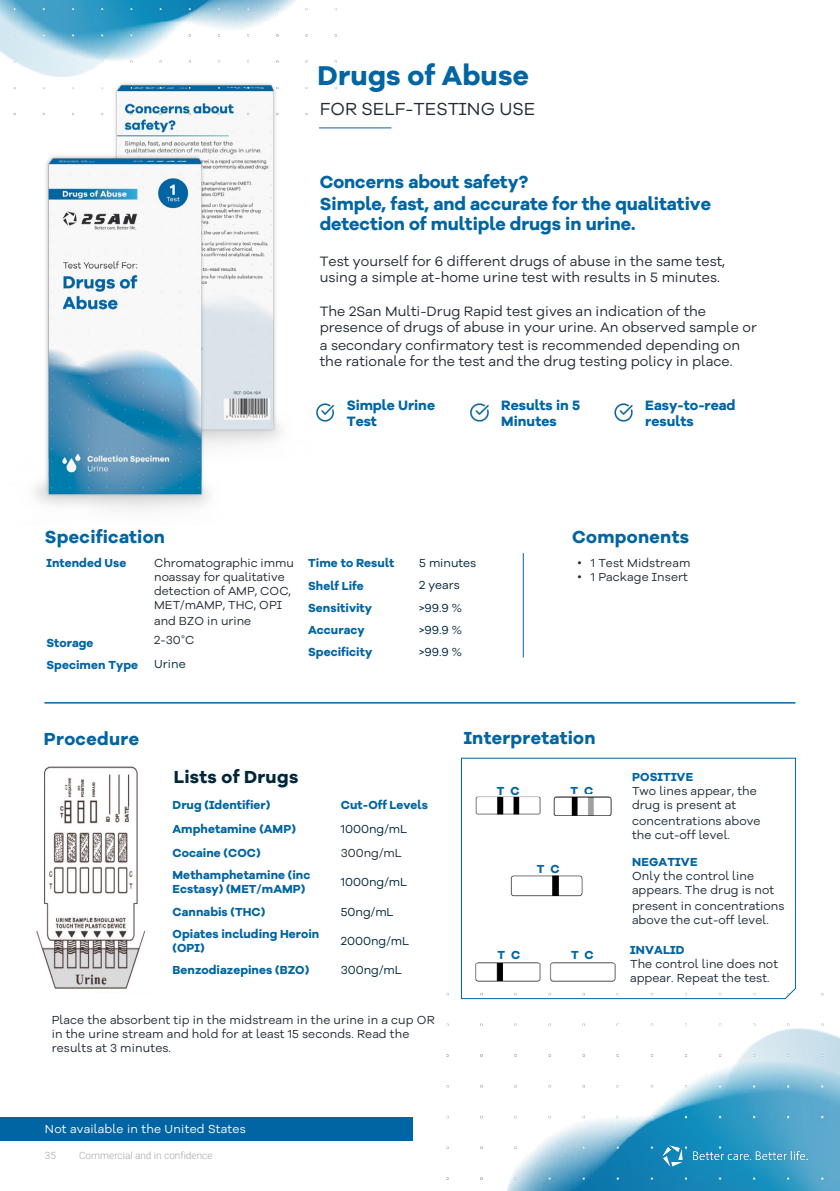
<style>
.page{position:relative;width:840px;height:1191px;background:#fff}
.page>*{position:absolute;margin:0;border:0;box-sizing:border-box;transform-origin:0 0}
.t1{font:700 28px "Galano Grotesque Alt";letter-spacing:.005em;color:#0065a2}
.t2{font:700 18px/22px "Galano Grotesque Alt";color:#0065a2}
.t3{font:700 18px "Galano Grotesque Alt";letter-spacing:.02em;color:#0065a2}
.t4{font:18px "Galano Grotesque Alt";color:#222a35}
.t5{font:700 18px "Galano Grotesque Alt";letter-spacing:.01em;color:#00263a}
.t6{font:14px/15.8px "Galano Grotesque Alt";color:#222a35}
.t7{font:700 14px/16.4px "Galano Grotesque Alt";color:#0065a2}
.t8{font:700 12px/14.4px "Galano Grotesque Alt";letter-spacing:.005em;color:#0065a2}
.t9{font:12px/14px "Galano Grotesque Alt";letter-spacing:.005em;color:#222a35}
.t10{font:12px/14px "Galano Grotesque Alt";letter-spacing:.01em;color:#1a2a37}
.t11{font:12px "Galano Grotesque Alt";color:#00263a}
.t12{font:12px "Galano Grotesque Alt";letter-spacing:.02em;color:#fff}
.t13{font:300 10px "Heebo";color:#a5a5a5}
.s1{font-family:"Heebo";font-weight:300}
.s2{font-family:"Arial"}
</style>
<div class="page">
<img style="left:412px;top:993px;width:427px;height:197px">
<hr style="left:319px;top:127px;width:72px;height:1px;background:#0065a2">
<img style="left:662px;top:1145px;width:145px;height:21px">
<hr style="left:522px;top:553px;width:1px;height:104px;background:#02659f">
<svg style="left:460px;top:757px;width:336px;height:242px"></svg>
<img style="left:474px;top:793px;width:68px;height:25px">
<img style="left:474px;top:959px;width:143px;height:23px">
<img style="left:552px;top:794px;width:60px;height:22px">
<hr style="left:44px;top:702px;width:751px;height:1px;background:#0065a2">
<img style="left:247px;top:140px;width:34px;height:303px">
<img style="left:241px;top:149px;width:6px;height:294px">
<img style="left:34px;top:140px;width:207px;height:372px">
<img style="left:316px;top:403px;width:17px;height:18px">
<img style="left:470px;top:403px;width:18px;height:18px">
<img style="left:614px;top:403px;width:18px;height:18px">
<img style="left:36px;top:766px;width:110px;height:223px">
<img style="left:0;top:0;width:379px;height:140px">
<div style="left:0;top:1117px;width:412px;height:24px;background:#0065a2"></div>
<h1 class="t1" style="left:317px;top:57px;width:213px">Drugs of Abuse</h1>
<p class="t4" style="left:319px;top:97px;width:217px">FOR SELF-TESTING USE</p>
<p class="t2" style="left:319px;top:170px;width:392px">Concerns about safety?<br>Simple, fast, and accurate for the qualitative</p>
<p class="t2" style="left:319px;top:212px;width:317px">detection of multiple drugs in urine.</p>
<p class="t6" style="left:319px;top:253px;width:406px">Test yourself for 6 different drugs of abuse in the same test, using a simple at-home urine test with results in 5 minutes.</p>
<p class="t6" style="left:319px;top:303px;width:438px">The 2San Multi-Drug Rapid test gives an indication of the presence of drugs of abuse in your urine. An observed sample or</p>
<p class="t6" style="left:319px;top:337px;width:421px">a secondary confirmatory test is recommended depending on the rationale for the test and the drug testing policy in place.</p>
<p class="t7" style="left:346px;top:396px;width:90px">Simple Urine<br>Test</p>
<p class="t7" style="left:501px;top:396px;width:80px">Results in 5<br>Minutes</p>
<p class="t7" style="left:645px;top:396px;width:92px">Easy-to-read results</p>
<p class="t2" style="left:45px;top:525px;width:122px">Specification</p>
<p class="t8" style="left:46px;top:555px;width:81px">Intended Use</p>
<p class="t9" style="left:154px;top:555px;width:141px">Chromatographic immu noassay for qualitative detection of AMP, COC,<br>MET/mAMP, THC, OPI</p>
<p class="t9" style="left:154px;top:613px;width:98px">and BZO in urine</p>
<p class="t8" style="left:46px;top:635px;width:48px">Storage</p>
<p class="t9" style="left:154px;top:633px;width:42px">2-30<span class="s1">°</span>C</p>
<p class="t8" style="left:46px;top:657px;width:93px">Specimen Type</p>
<p class="t11" style="left:154px;top:656px;width:33px">Urine</p>
<p class="t8" style="left:308px;top:555px;width:87px">Time to Result</p>
<p class="t11" style="left:419px;top:555px;width:59px">5 minutes</p>
<p class="t8" style="left:308px;top:578px;width:57px">Shelf Life</p>
<p class="t11" style="left:419px;top:577px;width:42px">2 years</p>
<p class="t8" style="left:308px;top:600px;width:65px">Sensitivity</p>
<p class="t11" style="left:419px;top:600px;width:44px">&gt;99.9 %</p>
<p class="t8" style="left:308px;top:622px;width:58px">Accuracy</p>
<p class="t11" style="left:419px;top:622px;width:44px">&gt;99.9 %</p>
<p class="t8" style="left:308px;top:645px;width:66px">Specificity</p>
<p class="t11" style="left:419px;top:644px;width:44px">&gt;99.9 %</p>
<p class="t3" style="left:571px;top:525px;width:118px">Components</p>
<p class="t9" style="left:577px;top:555px;width:114px"><span class="s2">•</span> 1 Test Midstream</p>
<p class="t9" style="left:577px;top:569px;width:112px"><span class="s2">•</span> 1 Package Insert</p>
<p class="t3" style="left:44px;top:727px;width:97px">Procedure</p>
<p class="t3" style="left:463px;top:726px;width:133px">Interpretation</p>
<p class="t5" style="left:174px;top:765px;width:126px">Lists of Drugs</p>
<p class="t8" style="left:172px;top:797px;width:99px">Drug (Identifier)</p>
<p class="t8" style="left:340px;top:797px;width:88px">Cut-Off Levels</p>
<p class="t8" style="left:172px;top:821px;width:125px">Amphetamine (AMP)</p>
<p class="t11" style="left:340px;top:821px;width:68px">1000ng/mL</p>
<p class="t8" style="left:172px;top:845px;width:90px">Cocaine (COC)</p>
<p class="t9" style="left:340px;top:845px;width:63px">300ng/mL</p>
<p class="t8" style="left:172px;top:867px;width:139px">Methamphetamine (inc<br>Ecstasy) (MET/mAMP)</p>
<p class="t11" style="left:340px;top:874px;width:68px">1000ng/mL</p>
<p class="t8" style="left:172px;top:904px;width:94px">Cannabis (THC)</p>
<p class="t11" style="left:340px;top:904px;width:54px">50ng/mL</p>
<p class="t8" style="left:172px;top:926px;width:148px">Opiates including Heroin (OPI)</p>
<p class="t11" style="left:340px;top:933px;width:70px">2000ng/mL</p>
<p class="t8" style="left:172px;top:962px;width:138px">Benzodiazepines (BZO)</p>
<p class="t11" style="left:340px;top:962px;width:63px">300ng/mL</p>
<p class="t9" style="left:52px;top:1012px;width:384px">Place the absorbent tip in the midstream in the urine in a cup OR in the urine stream and hold for at least 15 seconds. Read the results at 3 minutes.</p>
<p class="t12" style="left:45px;top:1121px;width:202px">Not available in the United States</p>
<p class="t13" style="left:45px;top:1148px;width:13px">35</p>
<p class="t13" style="left:79px;top:1148px;width:135px">Commercial and in confidence</p>
<p class="t8" style="left:496px;top:783px;width:24px">T C</p>
<p class="t8" style="left:570px;top:783px;width:24px">T C</p>
<p class="t8" style="left:536px;top:861px;width:24px">T C</p>
<p class="t8" style="left:497px;top:947px;width:24px">T C</p>
<p class="t8" style="left:570px;top:947px;width:24px">T C</p>
<p class="t8" style="left:631px;top:769px;width:63px">POSITIVE</p>
<p class="t10" style="left:631px;top:783px;width:126px">Two lines appear, the drug is present at</p>
<p class="t10" style="left:631px;top:813px;width:130px">concentrations above the cut-off level.</p>
<p class="t8" style="left:631px;top:854px;width:67px">NEGATIVE</p>
<p class="t10" style="left:631px;top:868px;width:143px">Only the control line appears. The drug is not</p>
<p class="t10" style="left:631px;top:899px;width:154px">present in concentrations above the cut-off level.</p>
<p class="t8" style="left:629px;top:942px;width:56px">INVALID</p>
<p class="t10" style="left:629px;top:956px;width:149px">The control line does not appear. Repeat the test.</p>
</div>
